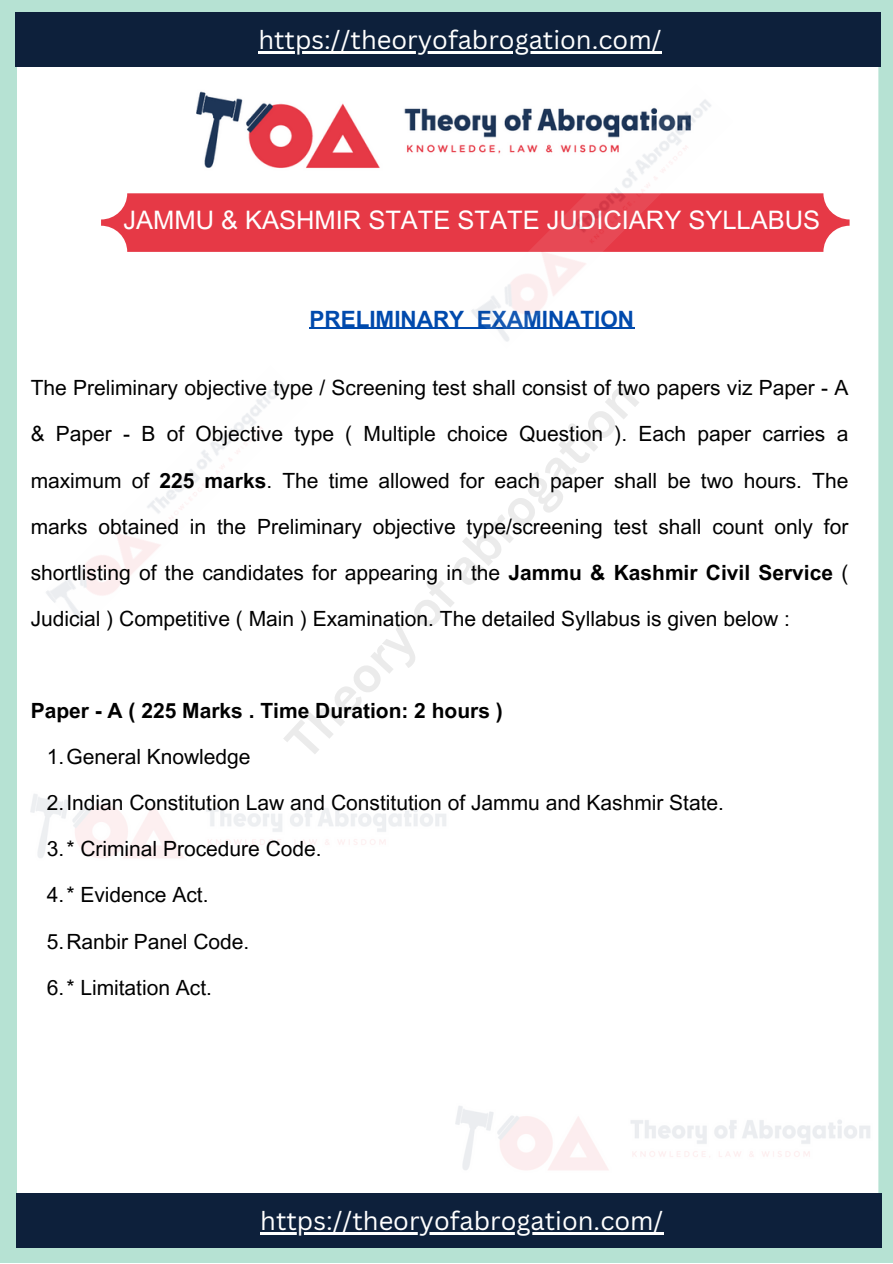
<style>
.page{position:relative;width:893px;height:1264px;background:#fff}
.page>*{position:absolute;margin:0;border:0;box-sizing:border-box;transform-origin:0 0}
.t1{font:700 48px "Canva Sans";color:#000}
.t2{font:25.5px "Canva Sans";color:#fff}
.t3{font:25.5px "Arial MT Pro";color:#fff}
.t4{font:700 22.5px "Arial MT Pro";color:#004aad}
.t5{font:21px/46px "Arial MT Pro";color:#000;text-align:justify}
.t6{font:700 21px "Arial MT Pro";color:#000}
.s1{font-weight:700}
</style>
<div class="page">
<div style="left:0;top:0;width:892px;height:1262px;background:#b6e2d3"></div>
<div style="left:17px;top:66px;width:861px;height:1127px;background:#fff"></div>
<div style="left:101px;top:193px;width:748px;height:59px;background:#e63946;border-radius:26px"></div>
<img style="left:196px;top:90px;width:273px;height:82px">
<hr style="left:309px;top:328px;width:155px;height:1px;background:#004aad">
<img style="left:455px;top:1103px;width:418px;height:70px">
<img style="left:31px;top:792px;width:418px;height:69px">
<div style="left:44px;top:365px;width:263px;height:264px;background:#fff"></div>
<img style="left:469px;top:84px;width:264px;height:264px">
<div style="left:17px;top:1193px;width:865px;height:54px;background:#0d203b"></div>
<hr style="left:260px;top:1232px;width:403px;height:2px;background:#fff">
<div style="left:15px;top:12px;width:865px;height:54px;background:#0d203b"></div>
<hr style="left:258px;top:51px;width:403px;height:2px;background:#fff">
<p class="t2" style="left:258px;top:21px;width:404px">https://theoryofabrogation.com/</p>
<p class="t3" style="left:123px;top:210px;width:698px">JAMMU &amp; KASHMIR STATE STATE JUDICIARY SYLLABUS</p>
<p class="t4" style="left:309px;top:310px;width:326px">PRELIMINARY EXAMINATION</p>
<p class="t5" style="left:31px;top:367px;width:819px">The Preliminary objective type / Screening test shall consist of two papers viz Paper - A &amp; Paper - B of Objective type ( Multiple choice Question ). Each paper carries a maximum of <span class="s1">225 marks</span>. The time allowed for each paper shall be two hours. The marks obtained in the Preliminary objective type/screening test shall count only for shortlisting of the candidates for appearing in the <span class="s1">Jammu &amp; Kashmir Civil Service</span> ( Judicial ) Competitive ( Main ) Examination. The detailed Syllabus is given below :</p>
<h1 class="t1" style="left:269px;top:726px;width:494px;rotate:-47deg">Theory of abrogation</h1>
<p class="t6" style="left:31px;top:702px;width:473px">Paper - A ( 225 Marks . Time Duration: 2 hours )</p>
<p class="t5" style="left:47px;top:736px;width:205px">1.General Knowledge</p>
<p class="t5" style="left:47px;top:782px;width:678px">2.Indian Constitution Law and Constitution of Jammu and Kashmir State.</p>
<p class="t5" style="left:47px;top:828px;width:276px">3.* Criminal Procedure Code.</p>
<p class="t5" style="left:47px;top:874px;width:163px">4.* Evidence Act.</p>
<p class="t5" style="left:47px;top:920px;width:204px">5.Ranbir Panel Code.</p>
<p class="t5" style="left:47px;top:966px;width:167px">6.* Limitation Act.</p>
<p class="t2" style="left:260px;top:1202px;width:404px">https://theoryofabrogation.com/</p>
</div>
